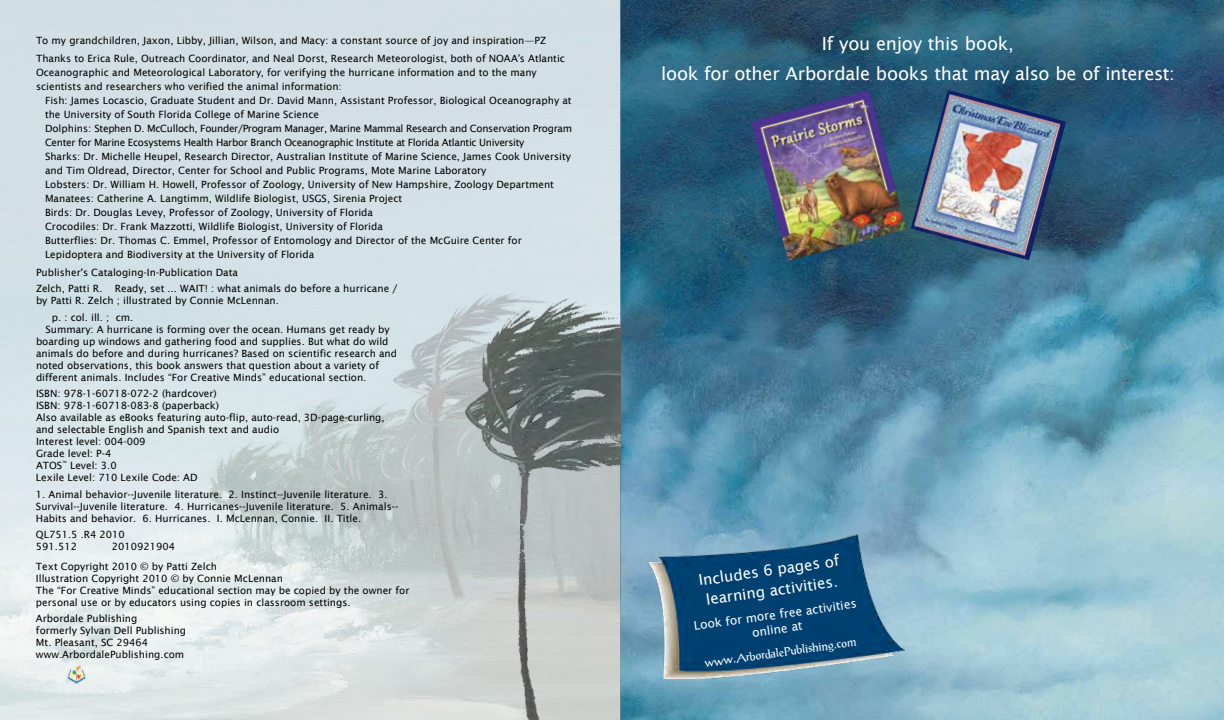
<style>
.page{position:relative;width:1224px;height:720px;background:#fff}
.page>*{position:absolute;margin:0;border:0;box-sizing:border-box;transform-origin:0 0}
.t1{font:18px/30.6px "Lucida Sans";letter-spacing:-.015em;color:#fff;text-align:center}
.t2{font:15px/20.4px "Lucida Sans";color:#fff;text-align:center}
.t3{font:12px/14.4px "Lucida Sans";color:#fff;text-align:center}
.t4{font:12px "Post Antiqua";color:#fff}
.t5{font:10px/12px "Lucida Sans";color:#000}
.t6{font:3px "Lucida Sans";color:#000}
</style>
<div class="page">
<img style="left:0;top:0;width:1224px;height:720px">
<img style="left:648px;top:534px;width:257px;height:150px">
<img style="left:461px;top:292px;width:160px;height:428px">
<img style="left:68px;top:664px;width:18px;height:20px">
<img style="left:751px;top:90px;width:155px;height:171px">
<img style="left:911px;top:90px;width:155px;height:170px">
<p class="t5" style="left:36px;top:31px;width:531px;line-height:18.5px">To my grandchildren, Jaxon, Libby, Jillian, Wilson, and Macy: a constant source of joy and inspiration—PZ<br>Thanks to Erica Rule, Outreach Coordinator, and Neal Dorst, Research Meteorologist, both of NOAA’s Atlantic</p>
<p class="t5" style="left:36px;top:66px;width:502px;line-height:14px">Oceanographic and Meteorological Laboratory, for verifying the hurricane information and to the many scientists and researchers who verified the animal information:</p>
<p class="t5" style="left:45px;top:94px;width:529px;line-height:14px">Fish: James Locascio, Graduate Student and Dr. David Mann, Assistant Professor, Biological Oceanography at the University of South Florida College of Marine Science<br>Dolphins: Stephen D. McCulloch, Founder/Program Manager, Marine Mammal Research and Conservation Program Center for Marine Ecosystems Health Harbor Branch Oceanographic Institute at Florida Atlantic University<br>Sharks: Dr. Michelle Heupel, Research Director, Australian Institute of Marine Science, James Cook University and Tim Oldread, Director, Center for School and Public Programs, Mote Marine Laboratory<br>Lobsters: Dr. William H. Howell, Professor of Zoology, University of New Hampshire, Zoology Department Manatees: Catherine A. Langtimm, Wildlife Biologist, USGS, Sirenia Project<br>Birds: Dr. Douglas Levey, Professor of Zoology, University of Florida<br>Crocodiles: Dr. Frank Mazzotti, Wildlife Biologist, University of Florida<br>Butterflies: Dr. Thomas C. Emmel, Professor of Entomology and Director of the McGuire Center for Lepidoptera and Biodiversity at the University of Florida</p>
<p class="t5" style="left:36px;top:264px;width:204px;line-height:16.5px">Publisher's Cataloging-In-Publication Data<br>Zelch, Patti R.</p>
<p class="t5" style="left:36px;top:283px;width:363px;text-indent:79px">Ready, set ... WAIT! : what animals do before a hurricane / by Patti R. Zelch ; illustrated by Connie McLennan.</p>
<p class="t5" style="left:52px;top:311px;width:83px">p. : col. ill. ; cm.</p>
<p class="t5" style="left:45px;top:323px;width:346px">Summary: A hurricane is forming over the ocean. Humans get ready by</p>
<p class="t5" style="left:36px;top:335px;width:354px">boarding up windows and gathering food and supplies. But what do wild</p>
<p class="t5" style="left:36px;top:347px;width:363px">animals do before and during hurricanes? Based on scientific research and</p>
<p class="t5" style="left:36px;top:359px;width:345px">noted observations, this book answers that question about a variety of</p>
<p class="t5" style="left:36px;top:371px;width:332px">different animals. Includes “For Creative Minds” educational section.</p>
<p class="t5" style="left:36px;top:388px;width:350px">ISBN: 978-1-60718-072-2 (hardcover)<br>ISBN: 978-1-60718-083-8 (paperback)<br>Also available as eBooks featuring auto-flip, auto-read, 3D-page-curling, and selectable English and Spanish text and audio<br>Interest level: 004-009<br>Grade level: P-4<br>ATOS</p>
<p class="t6" style="left:62px;top:461px;width:6px">TM</p>
<p class="t5" style="left:36px;top:460px;width:163px;text-indent:34px">Level: 3.0<br>Lexile Level: 710 Lexile Code: AD</p>
<p class="t5" style="left:36px;top:488px;width:364px">1. Animal behavior--Juvenile literature. 2. Instinct--Juvenile literature. 3.<br>Survival--Juvenile literature. 4. Hurricanes--Juvenile literature. 5. Animals--<br>Habits and behavior. 6. Hurricanes. I. McLennan, Connie. II. Title.</p>
<p class="t5" style="left:36px;top:529px;width:90px">QL751.5 .R4 2010<br>591.512</p>
<p class="t5" style="left:36px;top:537px;width:183px;line-height:19.5px;text-indent:76px">2010921904<br>Text Copyright 2010 © by Patti Zelch</p>
<p class="t5" style="left:36px;top:572px;width:375px">Illustration Copyright 2010 © by Connie McLennan<br>The “For Creative Minds” educational section may be copied by the owner for personal use or by educators using copies in classroom settings.</p>
<p class="t5" style="left:36px;top:613px;width:152px">Arbordale Publishing<br>formerly Sylvan Dell Publishing<br>Mt. Pleasant, SC 29464 www.ArbordalePublishing.com</p>
<h1 class="t1" style="left:661px;top:28px;width:515px">If you enjoy this book,<br>look for other Arbordale books that may also be of interest:</h1>
<h2 class="t2" style="left:697px;top:570px;width:143px;rotate:-8deg">Includes 6 pages of learning activities.</h2>
<p class="t3" style="left:693px;top:619px;width:166px;rotate:-8deg">Look for more free activities online at</p>
<p class="t4" style="left:704px;top:656px;width:154px;rotate:-8deg">www.ArbordalePublishing.com</p>
</div>
